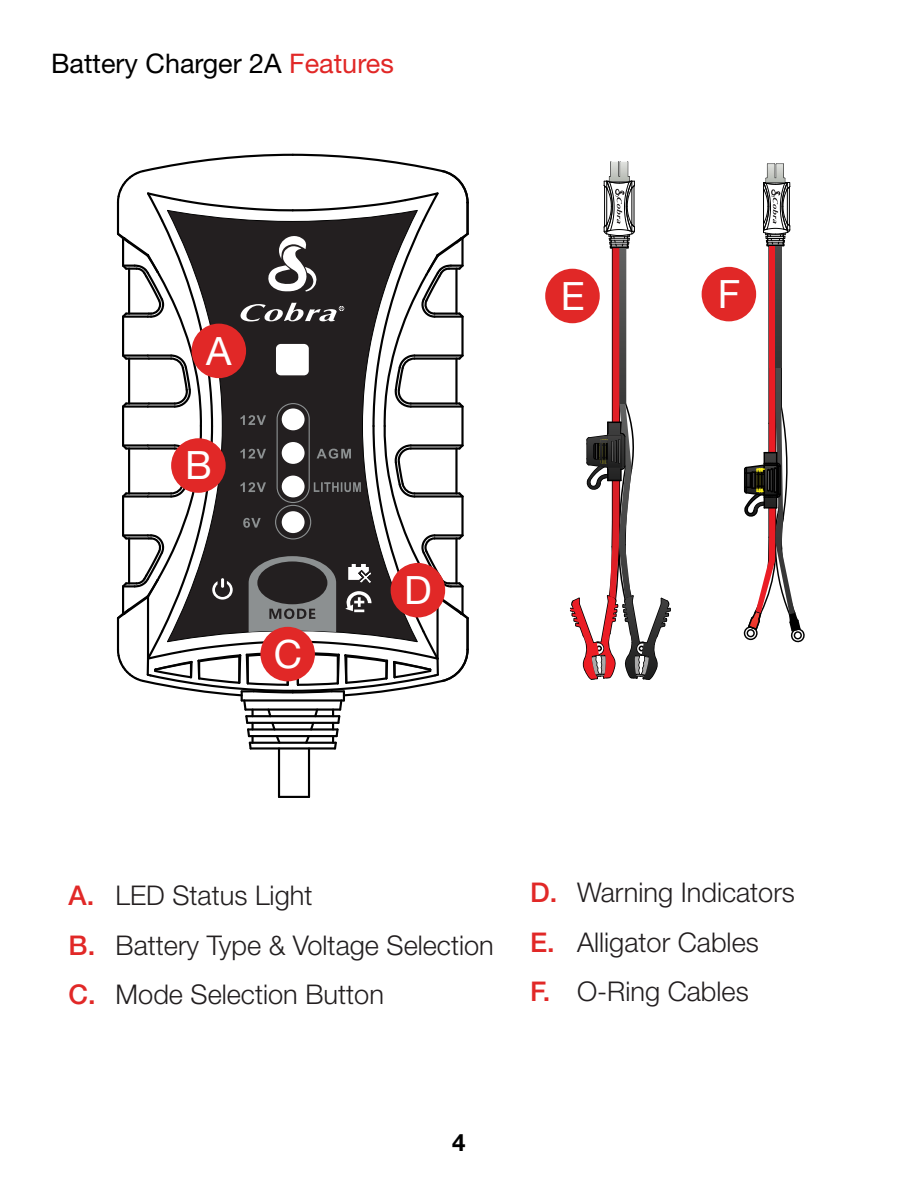
<style>
.page{position:relative;width:918px;height:1188px;background:#fff}
.page>*{position:absolute;margin:0;border:0;box-sizing:border-box;transform-origin:0 0}
.t1{font:44.85px "Helvetica Neue LT Std";color:#fff}
.t2{font:39.15px "Helvetica Neue LT Std";color:#fff}
.t3{font:300 27.15px/49.7px "Helvetica Neue LT Std";color:#231f20}
.t4{font:27px "Helvetica Neue LT Std";color:#000}
.t5{font:700 24px "Helvetica Neue LT Std";color:#000}
.t6{font:300 23.7px/43.3px "Helvetica Neue LT Std";color:#231f20}
.s1{color:#e12827}
.s2{font-weight:500;color:#e12827}
</style>
<div class="page">
<hr style="left:278px;top:748px;width:2px;height:49px;background:#010101">
<hr style="left:308px;top:748px;width:2px;height:49px;background:#010101">
<hr style="left:279px;top:796px;width:30px;height:2px;background:#010101">
<svg style="left:116px;top:153px;width:353px;height:598px"></svg>
<div style="left:545px;top:269px;width:55px;height:54px;background:#e12827;border-radius:50%"></div>
<div style="left:260px;top:627px;width:55px;height:54px;background:#e12827;border-radius:50%"></div>
<div style="left:391px;top:563px;width:54px;height:54px;background:#e12827;border-radius:50%"></div>
<div style="left:171px;top:438px;width:55px;height:55px;background:#e12827;border-radius:50%"></div>
<div style="left:702px;top:267px;width:54px;height:54px;background:#e12827;border-radius:50%"></div>
<div style="left:192px;top:324px;width:54px;height:54px;background:#e12827;border-radius:50%"></div>
<hr style="left:768px;top:246px;width:2px;height:177px;background:#010101">
<hr style="left:781px;top:246px;width:1px;height:161px;background:#010101">
<div style="left:769px;top:246px;width:6px;height:122px;background:#ea1d25"></div>
<div style="left:775px;top:246px;width:6px;height:122px;background:#3f3f3f"></div>
<svg style="left:743px;top:368px;width:62px;height:275px"></svg>
<svg style="left:763px;top:164px;width:28px;height:83px"></svg>
<svg style="left:569px;top:162px;width:102px;height:518px"></svg>
<p class="t4" style="left:51px;top:48px;width:344px">Battery Charger 2A <span class="s1">Features</span></p>
<h2 class="t2" style="left:206px;top:328px;width:27px">A</h2>
<h2 class="t2" style="left:185px;top:442px;width:28px">B</h2>
<h2 class="t2" style="left:274px;top:631px;width:30px">C</h2>
<h2 class="t2" style="left:404px;top:567px;width:29px">D</h2>
<h1 class="t1" style="left:396px;top:569px;width:33px">D</h1>
<h2 class="t2" style="left:561px;top:273px;width:25px">E</h2>
<h2 class="t2" style="left:718px;top:271px;width:24px">F</h2>
<p class="t3" style="left:69px;top:870px;width:427px"><span class="s2">A.</span> LED Status Light<br><span class="s2">B.</span> Battery Type &amp; Voltage Selection<br><span class="s2">C.</span> Mode Selection Button</p>
<p class="t6" style="left:118px;top:917px;width:277px"><span class="s2">C.</span> Mode Selection Button</p>
<p class="t3" style="left:530px;top:867px;width:267px"><span class="s2">D.</span> Warning Indicators<br><span class="s2">E.</span> Alligator Cables<br><span class="s2">F.</span> O-Ring Cables</p>
<p class="t6" style="left:521px;top:871px;width:201px"><span class="s2">E.</span> Alligator Cables<br><span class="s2">F.</span> O-Ring Cables</p>
<p class="t5" style="left:452px;top:1128px;width:15px">4</p>
</div>
